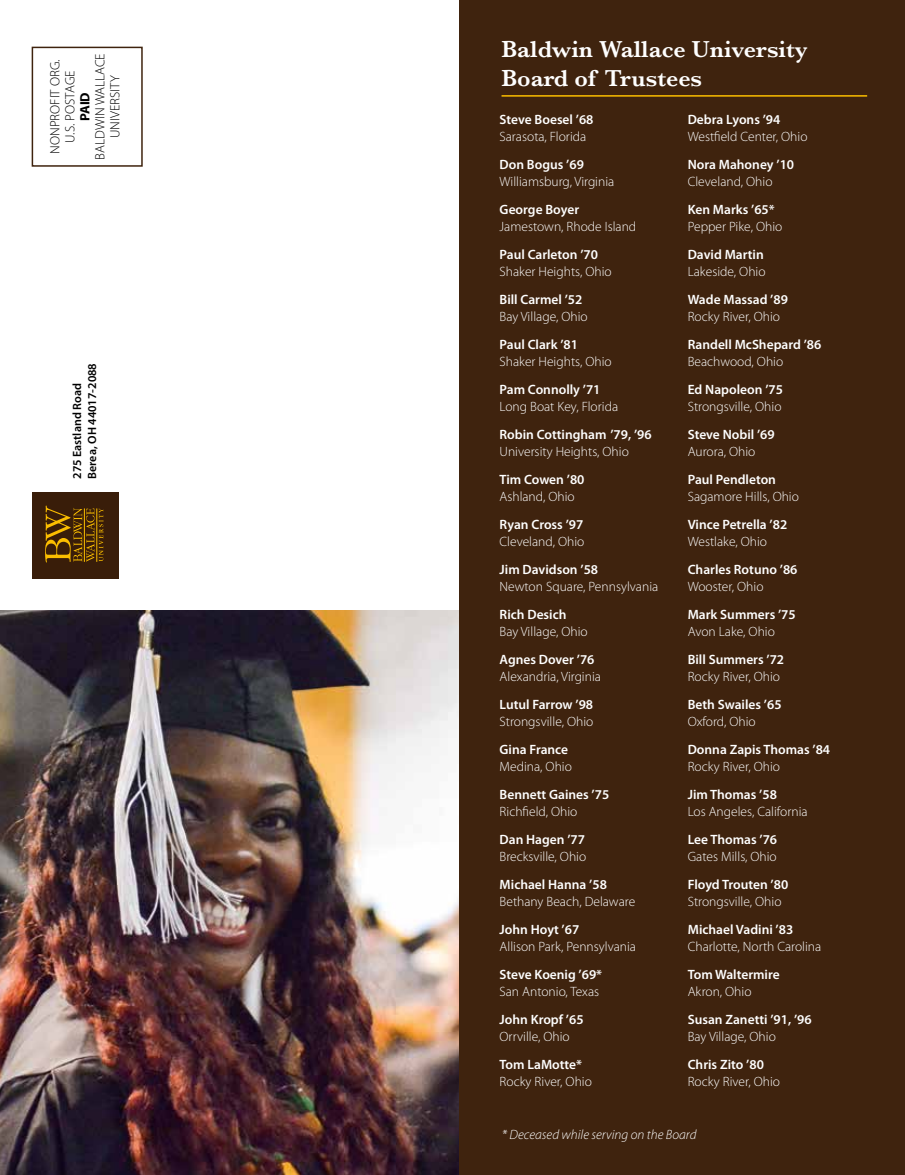
<style>
.page{position:relative;width:905px;height:1175px;background:#fff}
.page>*{position:absolute;margin:0;border:0;box-sizing:border-box;transform-origin:0 0}
.t1{font:600 24px/28.8px "Baskerville";color:#fff}
.t2{font:300 13.5px "Myriad Pro";color:#fff}
.t3{font:600 13.5px "Myriad Pro";color:#fff}
.t4{font:300 13.5px/15px "Myriad Pro";color:#000;text-align:center}
.t5{font:italic 300 13.5px "Myriad Pro";color:#fff}
.t6{font:700 13.5px "Myriad Pro";color:#000}
.t7{font:600 12px/15px "Myriad Pro";color:#000}
</style>
<div class="page">
<img style="left:0;top:610px;width:459px;height:564px">
<div style="left:32px;top:492px;width:86px;height:86px;background:#391d09"></div>
<svg style="left:45px;top:505px;width:58px;height:57px"></svg>
<div style="left:32px;top:47px;width:111px;height:120px;border:2px solid #3f230e"></div>
<div style="left:459px;top:0;width:445px;height:1174px;background:#3f230e"></div>
<hr style="left:501px;top:95px;width:366px;height:2px;background:#fbbe00">
<p class="t4" style="left:92px;top:160px;width:108px;rotate:-90deg">BALDWIN WALLACE<br>UNIVERSITY</p>
<p class="t4" style="left:47px;top:154px;width:96px;rotate:-90deg">NONPROFIT ORG.<br>U.S. POSTAGE</p>
<p class="t6" style="left:76px;top:121px;width:31px;rotate:-90deg">PAID</p>
<p class="t7" style="left:69px;top:479px;width:117px;rotate:-90deg">275 Eastland Road<br>Berea, OH 44017-2088</p>
<h1 class="t1" style="left:501px;top:35px;width:307px">Baldwin Wallace University<br>Board of Trustees</h1>
<p class="t3" style="left:499px;top:111px;width:95px">Steve Boesel ’68</p>
<p class="t2" style="left:499px;top:128px;width:88px">Sarasota, Florida</p>
<p class="t3" style="left:499px;top:156px;width:86px">Don Bogus ’69</p>
<p class="t2" style="left:499px;top:173px;width:116px">Williamsburg, Virginia</p>
<p class="t3" style="left:499px;top:201px;width:81px">George Boyer</p>
<p class="t2" style="left:499px;top:218px;width:138px">Jamestown, Rhode Island</p>
<p class="t3" style="left:499px;top:246px;width:100px">Paul Carleton ’70</p>
<p class="t2" style="left:499px;top:263px;width:114px">Shaker Heights, Ohio</p>
<p class="t3" style="left:499px;top:291px;width:84px">Bill Carmel ’52</p>
<p class="t2" style="left:499px;top:308px;width:90px">Bay Village, Ohio</p>
<p class="t3" style="left:499px;top:336px;width:80px">Paul Clark ’81</p>
<p class="t2" style="left:499px;top:353px;width:114px">Shaker Heights, Ohio</p>
<p class="t3" style="left:499px;top:381px;width:102px">Pam Connolly ’71</p>
<p class="t2" style="left:499px;top:398px;width:120px">Long Boat Key, Florida</p>
<p class="t3" style="left:499px;top:426px;width:154px">Robin Cottingham ’79, ’96</p>
<p class="t2" style="left:499px;top:443px;width:131px">University Heights, Ohio</p>
<p class="t3" style="left:499px;top:471px;width:86px">Tim Cowen ’80</p>
<p class="t2" style="left:499px;top:488px;width:77px">Ashland, Ohio</p>
<p class="t3" style="left:499px;top:516px;width:85px">Ryan Cross ’97</p>
<p class="t2" style="left:499px;top:533px;width:86px">Cleveland, Ohio</p>
<p class="t3" style="left:499px;top:561px;width:100px">Jim Davidson ’58</p>
<p class="t2" style="left:499px;top:578px;width:160px">Newton Square, Pennsylvania</p>
<p class="t3" style="left:499px;top:606px;width:68px">Rich Desich</p>
<p class="t2" style="left:499px;top:623px;width:90px">Bay Village, Ohio</p>
<p class="t3" style="left:499px;top:651px;width:96px">Agnes Dover ’76</p>
<p class="t2" style="left:499px;top:668px;width:103px">Alexandria, Virginia</p>
<p class="t3" style="left:499px;top:696px;width:95px">Lutul Farrow ’98</p>
<p class="t2" style="left:499px;top:713px;width:95px">Strongsville, Ohio</p>
<p class="t3" style="left:499px;top:741px;width:70px">Gina France</p>
<p class="t2" style="left:499px;top:758px;width:74px">Medina, Ohio</p>
<p class="t3" style="left:499px;top:786px;width:111px">Bennett Gaines ’75</p>
<p class="t2" style="left:499px;top:803px;width:79px">Richfield, Ohio</p>
<p class="t3" style="left:499px;top:831px;width:87px">Dan Hagen ’77</p>
<p class="t2" style="left:499px;top:848px;width:88px">Brecksville, Ohio</p>
<p class="t3" style="left:499px;top:876px;width:109px">Michael Hanna ’58</p>
<p class="t2" style="left:499px;top:893px;width:137px">Bethany Beach, Delaware</p>
<p class="t3" style="left:499px;top:921px;width:81px">John Hoyt ’67</p>
<p class="t2" style="left:499px;top:938px;width:138px">Allison Park, Pennsylvania</p>
<p class="t3" style="left:499px;top:966px;width:104px">Steve Koenig ’69*</p>
<p class="t2" style="left:499px;top:983px;width:101px">San Antonio, Texas</p>
<p class="t3" style="left:499px;top:1011px;width:86px">John Kropf ’65</p>
<p class="t2" style="left:499px;top:1028px;width:72px">Orrville, Ohio</p>
<p class="t3" style="left:499px;top:1056px;width:84px">Tom LaMotte*</p>
<p class="t2" style="left:499px;top:1073px;width:94px">Rocky River, Ohio</p>
<p class="t3" style="left:687px;top:111px;width:94px">Debra Lyons ’94</p>
<p class="t2" style="left:687px;top:128px;width:121px">Westfield Center, Ohio</p>
<p class="t3" style="left:687px;top:156px;width:108px">Nora Mahoney ’10</p>
<p class="t2" style="left:687px;top:173px;width:86px">Cleveland, Ohio</p>
<p class="t3" style="left:687px;top:201px;width:88px">Ken Marks ’65*</p>
<p class="t2" style="left:687px;top:218px;width:96px">Pepper Pike, Ohio</p>
<p class="t3" style="left:687px;top:246px;width:78px">David Martin</p>
<p class="t2" style="left:687px;top:263px;width:79px">Lakeside, Ohio</p>
<p class="t3" style="left:687px;top:291px;width:102px">Wade Massad ’89</p>
<p class="t2" style="left:687px;top:308px;width:94px">Rocky River, Ohio</p>
<p class="t3" style="left:687px;top:336px;width:135px">Randell McShepard ’86</p>
<p class="t2" style="left:687px;top:353px;width:97px">Beachwood, Ohio</p>
<p class="t3" style="left:687px;top:381px;width:97px">Ed Napoleon ’75</p>
<p class="t2" style="left:687px;top:398px;width:95px">Strongsville, Ohio</p>
<p class="t3" style="left:687px;top:426px;width:88px">Steve Nobil ’69</p>
<p class="t2" style="left:687px;top:443px;width:69px">Aurora, Ohio</p>
<p class="t3" style="left:687px;top:471px;width:90px">Paul Pendleton</p>
<p class="t2" style="left:687px;top:488px;width:113px">Sagamore Hills, Ohio</p>
<p class="t3" style="left:687px;top:516px;width:101px">Vince Petrella ’82</p>
<p class="t2" style="left:687px;top:533px;width:81px">Westlake, Ohio</p>
<p class="t3" style="left:687px;top:561px;width:111px">Charles Rotuno ’86</p>
<p class="t2" style="left:687px;top:578px;width:77px">Wooster, Ohio</p>
<p class="t3" style="left:687px;top:606px;width:109px">Mark Summers ’75</p>
<p class="t2" style="left:687px;top:623px;width:89px">Avon Lake, Ohio</p>
<p class="t3" style="left:687px;top:651px;width:98px">Bill Summers ’72</p>
<p class="t2" style="left:687px;top:668px;width:94px">Rocky River, Ohio</p>
<p class="t3" style="left:687px;top:696px;width:95px">Beth Swailes ’65</p>
<p class="t2" style="left:687px;top:713px;width:69px">Oxford, Ohio</p>
<p class="t3" style="left:687px;top:741px;width:144px">Donna Zapis Thomas ’84</p>
<p class="t2" style="left:687px;top:758px;width:94px">Rocky River, Ohio</p>
<p class="t3" style="left:687px;top:786px;width:91px">Jim Thomas ’58</p>
<p class="t2" style="left:687px;top:803px;width:121px">Los Angeles, California</p>
<p class="t3" style="left:687px;top:831px;width:91px">Lee Thomas ’76</p>
<p class="t2" style="left:687px;top:848px;width:91px">Gates Mills, Ohio</p>
<p class="t3" style="left:687px;top:876px;width:102px">Floyd Trouten ’80</p>
<p class="t2" style="left:687px;top:893px;width:95px">Strongsville, Ohio</p>
<p class="t3" style="left:687px;top:921px;width:107px">Michael Vadini ’83</p>
<p class="t2" style="left:687px;top:938px;width:135px">Charlotte, North Carolina</p>
<p class="t3" style="left:687px;top:966px;width:93px">Tom Waltermire</p>
<p class="t2" style="left:687px;top:983px;width:65px">Akron, Ohio</p>
<p class="t3" style="left:687px;top:1011px;width:125px">Susan Zanetti ’91, ’96</p>
<p class="t2" style="left:687px;top:1028px;width:90px">Bay Village, Ohio</p>
<p class="t3" style="left:687px;top:1056px;width:78px">Chris Zito ’80</p>
<p class="t2" style="left:687px;top:1073px;width:94px">Rocky River, Ohio</p>
<p class="t5" style="left:502px;top:1126px;width:196px">* Deceased while serving on the Board</p>
</div>
